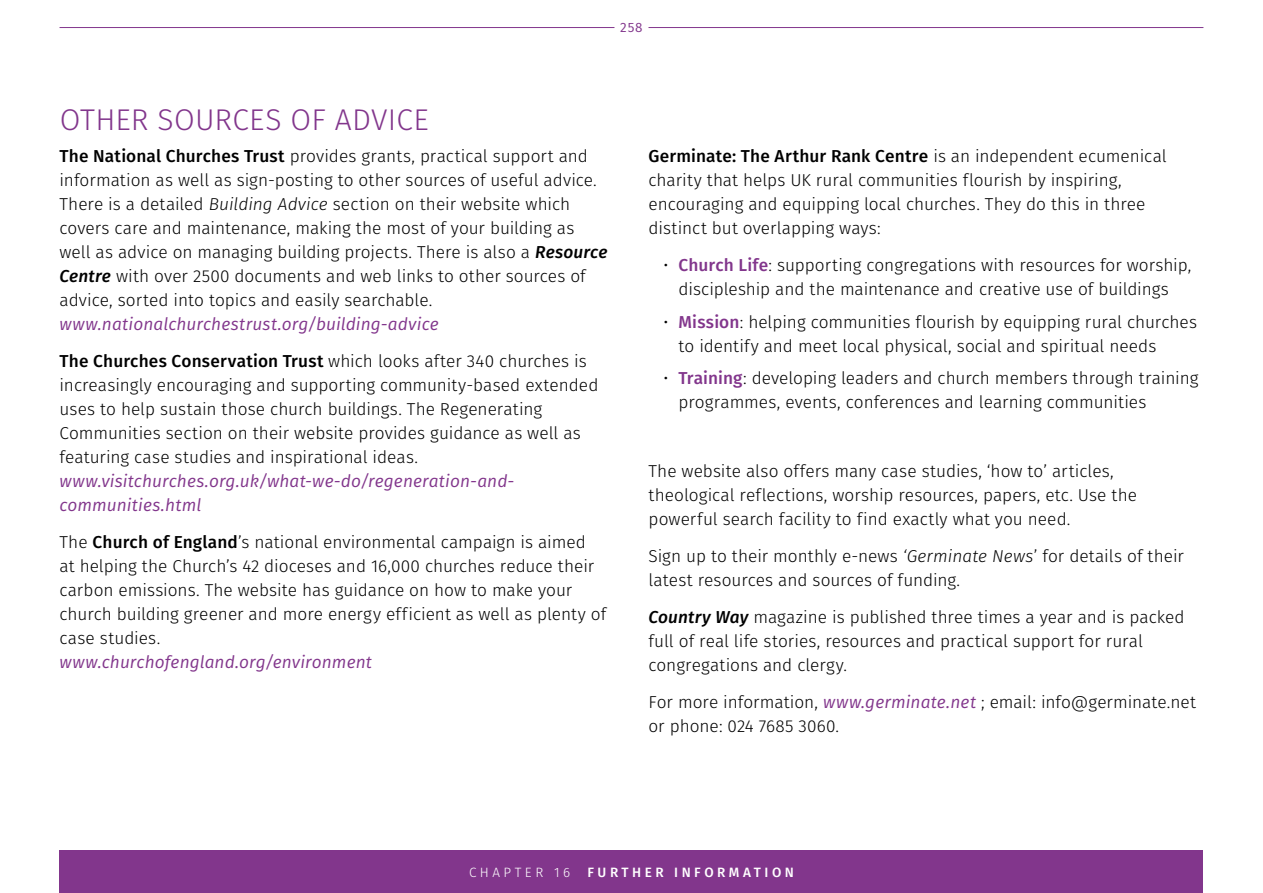
<style>
.page{position:relative;width:1263px;height:893px;background:#fff}
.page>*{position:absolute;margin:0;border:0;box-sizing:border-box;transform-origin:0 0}
.t1{font:300 30px "Fira Sans";letter-spacing:.005em;color:#82368c}
.t2{font:300 17.25px/24px "Fira Sans";color:#000}
.t3{font:italic 17.25px/36.8px "Fira Sans";letter-spacing:.005em;color:#82368c}
.t4{font:500 13.5px "Fira Sans";letter-spacing:.26em;color:#fff}
.t5{font:300 13.5px "Fira Sans";letter-spacing:.26em;color:#fff}
.t6{font:13.5px "Fira Sans";color:#82368c}
.s1{font-weight:500}
.s2{font-style:italic}
.s3{font-weight:500;font-style:italic}
.s4{font-weight:500;font-style:normal;color:#000}
.s5{font-weight:300;font-style:normal;color:#000}
.s6{font-weight:500;color:#82368c}
.s7{font-weight:400;font-style:italic;color:#82368c}
</style>
<div class="page">
<hr style="left:60px;top:27px;width:554px;height:1px;background:#82368c">
<hr style="left:648px;top:27px;width:555px;height:1px;background:#82368c">
<div style="left:60px;top:850px;width:1143px;height:43px;background:#82368c"></div>
<p class="t6" style="left:620px;top:17px;width:24px">258</p>
<h1 class="t1" style="left:60px;top:98px;width:370px">OTHER SOURCES OF ADVICE</h1>
<p class="t2" style="left:60px;top:144px;width:549px"><span class="s1">The National Churches Trust</span> provides grants, practical support and information as well as sign-posting to other sources of useful advice.<br>There is a detailed <span class="s2">Building Advice</span> section on their website which covers care and maintenance, making the most of your building as well as advice on managing building projects. There is also a <span class="s3">Resource Centre</span> with over 2500 documents and web links to other sources of advice, sorted into topics and easily searchable.</p>
<p class="t3" style="left:60px;top:306px;width:529px">www.nationalchurchestrust.org/building-advice<br><span class="s4">The Churches Conservation Trust</span> <span class="s5">which looks after 340 churches is</span></p>
<p class="t2" style="left:60px;top:373px;width:540px">increasingly encouraging and supporting community-based extended uses to help sustain those church buildings. The Regenerating Communities section on their website provides guidance as well as featuring case studies and inspirational ideas.</p>
<p class="t3" style="left:60px;top:469px;width:456px;line-height:24px">www.visitchurches.org.uk/what-we-do/regeneration-and&shy;communities.html</p>
<p class="t2" style="left:60px;top:530px;width:548px">The <span class="s1">Church of England</span>’s national environmental campaign is aimed<br>at helping the Church’s 42 dioceses and 16,000 churches reduce their carbon emissions. The website has guidance on how to make your church building greener and more energy efficient as well as plenty of case studies.</p>
<p class="t3" style="left:60px;top:643px;width:314px">www.churchofengland.org/environment</p>
<p class="t2" style="left:648px;top:144px;width:520px"><span class="s1">Germinate: The Arthur Rank Centre</span> is an independent ecumenical charity that helps UK rural communities flourish by inspiring, encouraging and equipping local churches. They do this in three distinct but overlapping ways:</p>
<p class="t2" style="left:663px;top:253px;width:529px;text-align:center">• <span class="s6">Church Life</span>: supporting congregations with resources for worship, discipleship and the maintenance and creative use of buildings</p>
<p class="t2" style="left:678px;top:309px;width:520px;text-indent:-15px">• <span class="s6">Mission</span>: helping communities flourish by equipping rural churches to identify and meet local physical, social and spiritual needs</p>
<p class="t2" style="left:678px;top:366px;width:521px;text-indent:-15px">• <span class="s6">Training</span>: developing leaders and church members through training programmes, events, conferences and learning communities</p>
<p class="t2" style="left:648px;top:459px;width:490px">The website also offers many case studies, ‘how to’ articles, theological reflections, worship resources, papers, etc. Use the powerful search facility to find exactly what you need.</p>
<p class="t2" style="left:648px;top:544px;width:537px">Sign up to their monthly e-news <span class="s2">‘Germinate News</span>’ for details of their latest resources and sources of funding.</p>
<p class="t2" style="left:648px;top:605px;width:538px"><span class="s3">Country Way</span> magazine is published three times a year and is packed full of real life stories, resources and practical support for rural congregations and clergy.</p>
<p class="t2" style="left:648px;top:689px;width:549px">For more information, <span class="s7">www.germinate.net</span> ; email: info@germinate.net or phone: 024 7685 3060.</p>
<p class="t5" style="left:469px;top:862px;width:103px">CHAPTER 16</p>
<p class="t4" style="left:587px;top:861px;width:208px">FURTHER INFORMATION</p>
</div>
